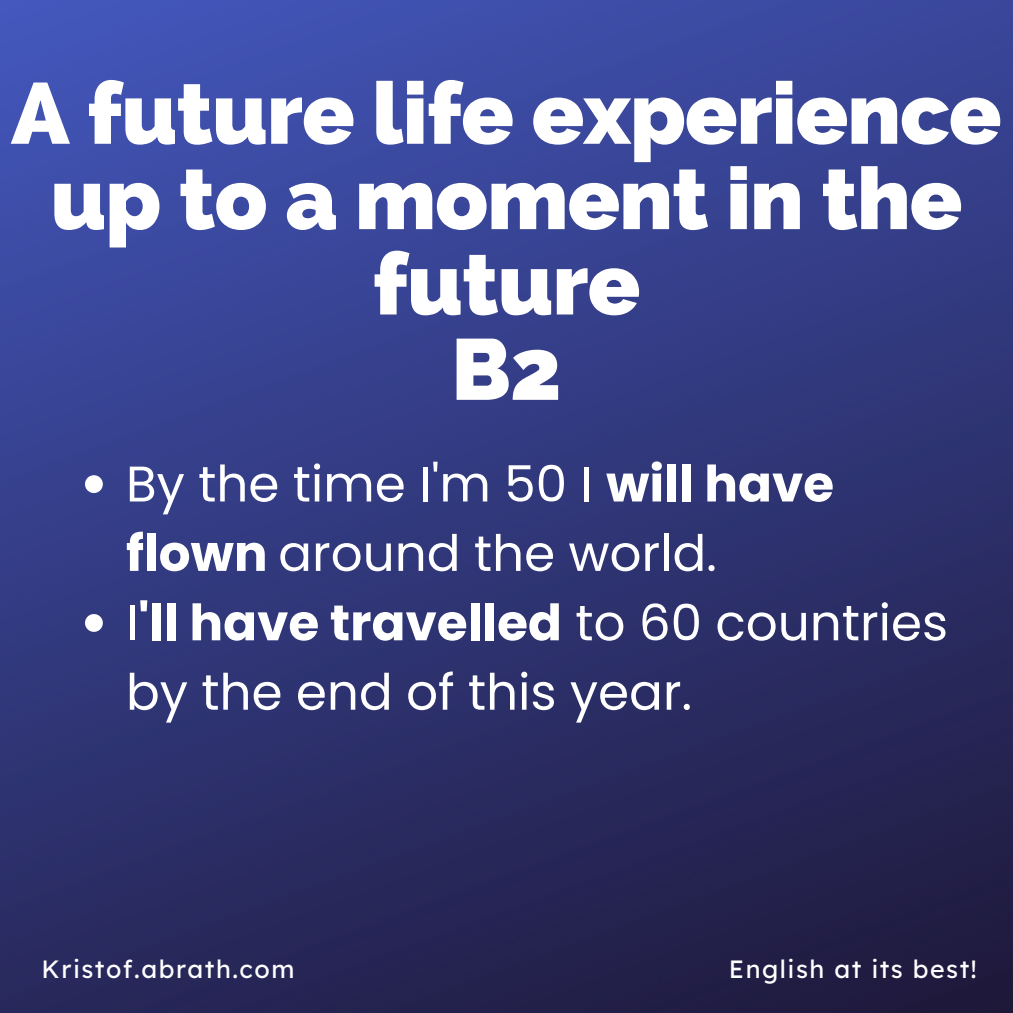
<style>
.page{position:relative;width:1013px;height:1013px;background:#fff}
.page>*{position:absolute;margin:0;border:0;box-sizing:border-box;transform-origin:0 0}
.t1{font:800 86.25px/85.2px "Raleway";letter-spacing:-.01em;color:#fff;text-align:center}
.t2{font:50px/69.4px "Poppins";color:#fff}
.t3{font:25px "Lexend Deca";letter-spacing:.06em;color:#fff}
.s1{font-weight:700}
</style>
<div class="page">
<img style="left:0;top:0;width:1012px;height:1012px">
<svg style="left:85px;top:475px;width:18px;height:18px"></svg>
<svg style="left:85px;top:614px;width:18px;height:18px"></svg>
<h1 class="t1" style="left:11px;top:71px;width:991px">A future life experience up to a moment in the future<br>B2</h1>
<p class="t2" style="left:126px;top:449px;width:823px">By the time I'm 50 I <span class="s1">will have flown</span> around the world.<br>I<span class="s1">'ll have travelled</span> to 60 countries by the end of this year.</p>
<p class="t3" style="left:42px;top:953px;width:254px">Kristof.abrath.com</p>
<p class="t3" style="left:729px;top:953px;width:249px">English at its best!</p>
</div>
